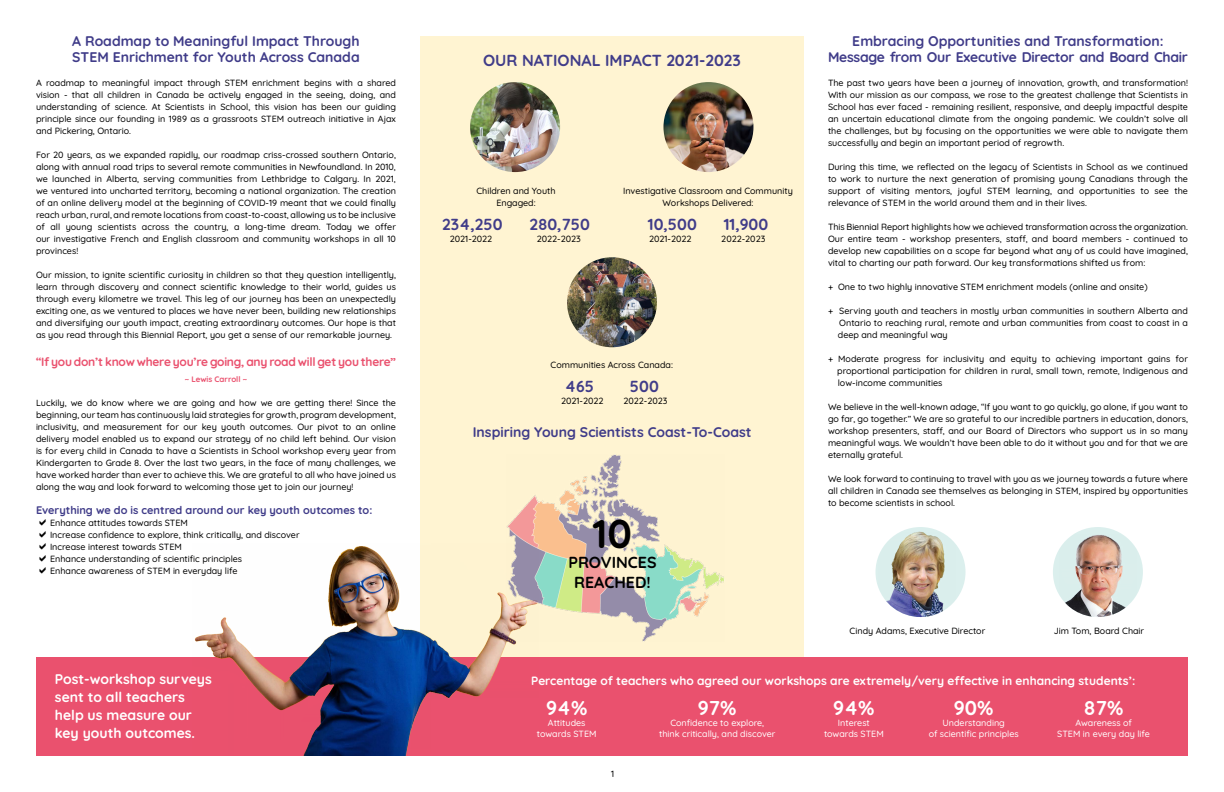
<style>
.page{position:relative;width:1224px;height:792px;background:#fff}
.page>*{position:absolute;margin:0;border:0;box-sizing:border-box;transform-origin:0 0}
.t1{font:700 40px "Quicksand";color:#000}
.t2{font:700 20px "Quicksand";color:#fff}
.t3{font:700 16px "Quicksand";color:#403c89}
.t4{font:700 16px "Quicksand";color:#000}
.t5{font:700 14px/16px "Quicksand";color:#403c89}
.t6{font:700 14px "Quicksand";color:#fff}
.t7{font:700 14px "Quicksand";letter-spacing:-.02em;color:#403c89}
.t8{font:700 12px "Quicksand";color:#fff}
.t9{font:700 12px "Quicksand";letter-spacing:-.02em;color:#ea516e}
.t10{font:700 11px "Quicksand";color:#403c89}
.t11{font:500 9px/12px "Quicksand";color:#000;text-align:justify}
.t12{font:500 9px "Quicksand";color:#fff}
.t13{font:700 8px "Quicksand";color:#ea516e}
</style>
<div class="page">
<div style="left:420px;top:36px;width:384px;height:639px;background:#fff4d2"></div>
<div style="left:876px;top:527px;width:90px;height:90px;background:#dbefed;border-radius:50%"></div>
<img style="left:878px;top:531px;width:78px;height:86px">
<div style="left:36px;top:657px;width:1152px;height:99px;background:#ea516e"></div>
<img style="left:195px;top:546px;width:321px;height:210px">
<img style="left:567px;top:257px;width:90px;height:90px;border-radius:45px">
<img style="left:470px;top:82px;width:90px;height:90px;border-radius:45px">
<img style="left:663px;top:82px;width:90px;height:90px;border-radius:45px">
<div style="left:1053px;top:527px;width:90px;height:90px;background:#dbefed;border-radius:50%"></div>
<img style="left:1059px;top:531px;width:79px;height:86px">
<img style="left:505px;top:454px;width:219px;height:189px">
<p class="t5" style="left:72px;top:32px;width:289px">A Roadmap to Meaningful Impact Through<br>STEM Enrichment for Youth Across Canada</p>
<p class="t11" style="left:36px;top:76px;width:362px">A roadmap to meaningful impact through STEM enrichment begins with a shared vision - that all children in Canada be actively engaged in the seeing, doing, and understanding of science. At Scientists in School, this vision has been our guiding principle since our founding in 1989 as a grassroots STEM outreach initiative in Ajax and Pickering, Ontario.</p>
<p class="t11" style="left:36px;top:148px;width:362px">For 20 years, as we expanded rapidly, our roadmap criss-crossed southern Ontario, along with annual road trips to several remote communities in Newfoundland. In 2010, we launched in Alberta, serving communities from Lethbridge to Calgary. In 2021, we ventured into uncharted territory, becoming a national organization. The creation of an online delivery model at the beginning of COVID-19 meant that we could finally reach urban, rural, and remote locations from coast-to-coast, allowing us to be inclusive of all young scientists across the country, a long-time dream. Today we offer our investigative French and English classroom and community workshops in all 10 provinces!</p>
<p class="t11" style="left:36px;top:268px;width:362px">Our mission, to ignite scientific curiosity in children so that they question intelligently, learn through discovery and connect scientific knowledge to their world, guides us through every kilometre we travel. This leg of our journey has been an unexpectedly exciting one, as we ventured to places we have never been, building new relationships and diversifying our youth impact, creating extraordinary outcomes. Our hope is that as you read through this Biennial Report, you get a sense of our remarkable journey.</p>
<p class="t9" style="left:36px;top:352px;width:362px">“If you don’t know where you’re going, any road will get you there”</p>
<p class="t13" style="left:185px;top:373px;width:64px">~ Lewis Carroll ~</p>
<p class="t11" style="left:36px;top:396px;width:362px">Luckily, we do know where we are going and how we are getting there! Since the beginning, our team has continuously laid strategies for growth, program development, inclusivity, and measurement for our key youth outcomes. Our pivot to an online delivery model enabled us to expand our strategy of no child left behind. Our vision is for every child in Canada to have a Scientists in School workshop every year from Kindergarten to Grade 8. Over the last two years, in the face of many challenges, we have worked harder than ever to achieve this. We are grateful to all who have joined us along the way and look forward to welcoming those yet to join our journey!</p>
<p class="t10" style="left:36px;top:502px;width:338px">Everything we do is centred around our key youth outcomes to:</p>
<p class="t11" style="left:50px;top:516px;width:140px">Enhance attitudes towards STEM</p>
<p class="t11" style="left:50px;top:528px;width:251px">Increase confidence to explore, think critically, and discover</p>
<p class="t11" style="left:50px;top:540px;width:133px">Increase interest towards STEM</p>
<p class="t11" style="left:50px;top:552px;width:194px">Enhance understanding of scientific principles</p>
<p class="t11" style="left:50px;top:564px;width:189px">Enhance awareness of STEM in everyday life</p>
<p class="t6" style="left:55px;top:668px;width:158px">Post-workshop surveys</p>
<p class="t6" style="left:55px;top:686px;width:132px">sent to all teachers</p>
<p class="t6" style="left:55px;top:704px;width:139px">help us measure our</p>
<p class="t6" style="left:55px;top:722px;width:142px">key youth outcomes.</p>
<p class="t3" style="left:483px;top:48px;width:259px">OUR NATIONAL IMPACT 2021-2023</p>
<p class="t11" style="left:476px;top:184px;width:81px">Children and Youth</p>
<p class="t11" style="left:496px;top:196px;width:41px">Engaged:</p>
<p class="t3" style="left:442px;top:212px;width:62px">234,250</p>
<p class="t3" style="left:529px;top:212px;width:62px">280,750</p>
<p class="t11" style="left:450px;top:232px;width:44px">2021-2022</p>
<p class="t11" style="left:537px;top:232px;width:46px">2022-2023</p>
<p class="t11" style="left:623px;top:184px;width:171px;text-align:center">Investigative Classroom and Community<br>Workshops Delivered:</p>
<p class="t3" style="left:648px;top:212px;width:50px">10,500</p>
<p class="t3" style="left:724px;top:212px;width:46px">11,900</p>
<p class="t11" style="left:649px;top:232px;width:44px">2021-2022</p>
<p class="t11" style="left:721px;top:232px;width:46px">2022-2023</p>
<p class="t11" style="left:551px;top:357px;width:124px">Communities Across Canada:</p>
<p class="t3" style="left:565px;top:373px;width:31px">465</p>
<p class="t3" style="left:630px;top:373px;width:30px">500</p>
<p class="t11" style="left:561px;top:393px;width:44px">2021-2022</p>
<p class="t11" style="left:623px;top:393px;width:46px">2022-2023</p>
<p class="t5" style="left:473px;top:423px;width:280px">Inspiring Young Scientists Coast-To-Coast</p>
<p class="t1" style="left:593px;top:503px;width:41px">10</p>
<p class="t4" style="left:568px;top:550px;width:90px">PROVINCES</p>
<p class="t4" style="left:574px;top:570px;width:78px">REACHED!</p>
<p class="t5" style="left:852px;top:32px;width:313px">Embracing Opportunities and Transformation:</p>
<p class="t7" style="left:828px;top:46px;width:361px">Message from Our Executive Director and Board Chair</p>
<p class="t11" style="left:828px;top:76px;width:362px">The past two years have been a journey of innovation, growth, and transformation!<br>With our mission as our compass, we rose to the greatest challenge that Scientists in School has ever faced - remaining resilient, responsive, and deeply impactful despite an uncertain educational climate from the ongoing pandemic. We couldn’t solve all the challenges, but by focusing on the opportunities we were able to navigate them successfully and begin an important period of regrowth.</p>
<p class="t11" style="left:828px;top:160px;width:362px">During this time, we reflected on the legacy of Scientists in School as we continued to work to nurture the next generation of promising young Canadians through the support of visiting mentors, joyful STEM learning, and opportunities to see the relevance of STEM in the world around them and in their lives.</p>
<p class="t11" style="left:828px;top:220px;width:362px">This Biennial Report highlights how we achieved transformation across the organization.</p>
<p class="t11" style="left:828px;top:232px;width:362px">Our entire team - workshop presenters, staff, and board members - continued to develop new capabilities on a scope far beyond what any of us could have imagined, vital to charting our path forward. Our key transformations shifted us from:</p>
<p class="t11" style="left:828px;top:280px;width:321px">+ One to two highly innovative STEM enrichment models (online and onsite)</p>
<p class="t11" style="left:838px;top:304px;width:352px;text-indent:-10px">+ Serving youth and teachers in mostly urban communities in southern Alberta and Ontario to reaching rural, remote and urban communities from coast to coast in a deep and meaningful way</p>
<p class="t11" style="left:828px;top:352px;width:362px">+ Moderate progress for inclusivity and equity to achieving important gains for</p>
<p class="t11" style="left:837px;top:364px;width:352px">proportional participation for children in rural, small town, remote, Indigenous and</p>
<p class="t11" style="left:838px;top:376px;width:106px">low-income communities</p>
<p class="t11" style="left:828px;top:400px;width:362px">We believe in the well-known adage, “If you want to go quickly, go alone, if you want to go far, go together.” We are so grateful to our incredible partners in education, donors, workshop presenters, staff, and our Board of Directors who support us in so many meaningful ways. We wouldn’t have been able to do it without you and for that we are eternally grateful.</p>
<p class="t11" style="left:828px;top:472px;width:362px">We look forward to continuing to travel with you as we journey towards a future where all children in Canada see themselves as belonging in STEM, inspired by opportunities to become scientists in school.</p>
<p class="t11" style="left:850px;top:623px;width:137px">Cindy Adams, Executive Director</p>
<p class="t11" style="left:1054px;top:624px;width:92px">Jim Tom, Board Chair</p>
<p class="t8" style="left:531px;top:672px;width:606px">Percentage of teachers who agreed our workshops are extremely/very effective in enhancing students’:</p>
<p class="t2" style="left:546px;top:693px;width:43px">94%</p>
<p class="t12" style="left:548px;top:716px;width:39px">Attitudes</p>
<p class="t12" style="left:537px;top:727px;width:61px">towards STEM</p>
<p class="t2" style="left:698px;top:693px;width:40px">97%</p>
<p class="t12" style="left:670px;top:716px;width:95px">Confidence to explore,</p>
<p class="t12" style="left:659px;top:727px;width:118px">think critically, and discover</p>
<p class="t2" style="left:833px;top:693px;width:43px">94%</p>
<p class="t12" style="left:838px;top:716px;width:33px">Interest</p>
<p class="t12" style="left:824px;top:727px;width:61px">towards STEM</p>
<p class="t2" style="left:954px;top:693px;width:41px">90%</p>
<p class="t12" style="left:942px;top:716px;width:64px">Understanding</p>
<p class="t12" style="left:929px;top:727px;width:92px">of scientific principles</p>
<p class="t2" style="left:1084px;top:693px;width:41px">87%</p>
<p class="t12" style="left:1075px;top:716px;width:58px">Awareness of</p>
<p class="t12" style="left:1057px;top:727px;width:94px">STEM in every day life</p>
<p class="t11" style="left:611px;top:766px;width:5px">1</p>
</div>
